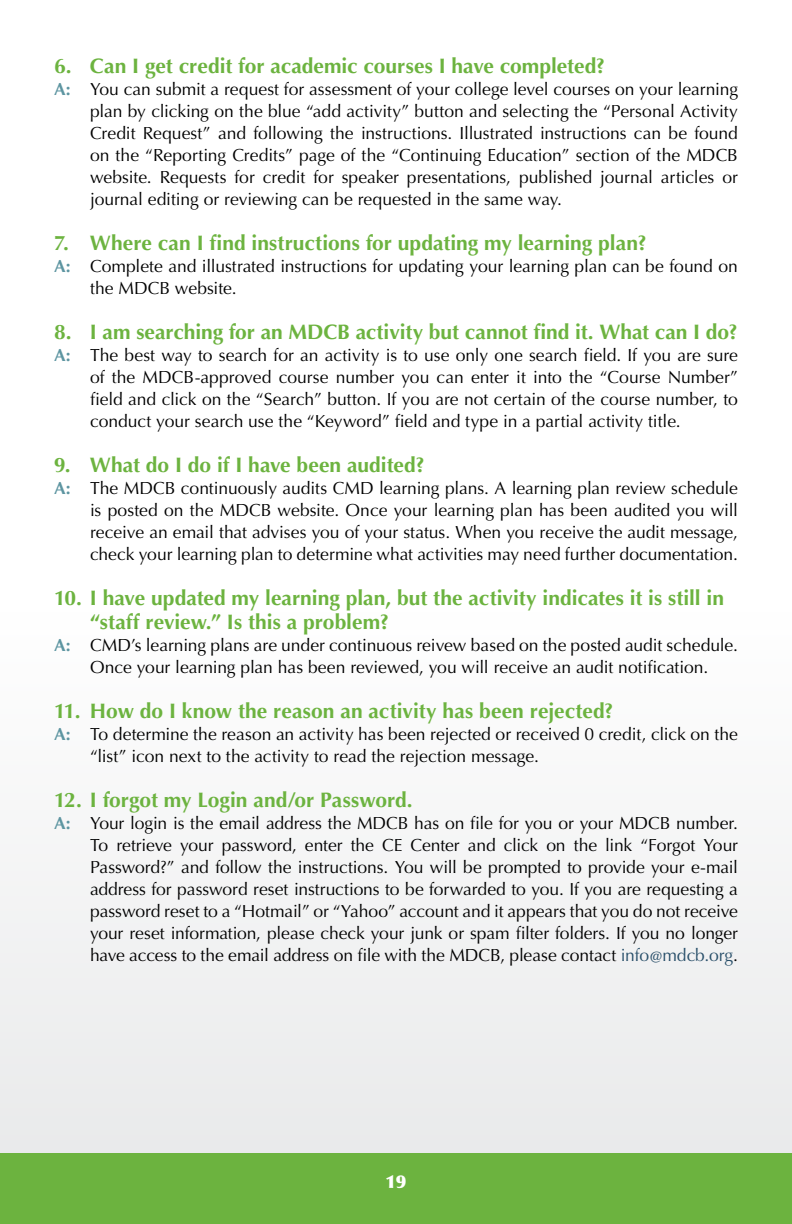
<style>
.page{position:relative;width:792px;height:1224px;background:#fff}
.page>*{position:absolute;margin:0;border:0;box-sizing:border-box;transform-origin:0 0}
.FAQ_Q{font:700 21px/24px "Optima";color:#6cb33f}
.t1{font:900 18px "Optima";color:#fff}
.FAQ_A{font:17.6px/22px "Optima";color:#000;text-align:justify}
.s1{font-weight:700;color:#5d95a1}
.s2{color:#29506a}
</style>
<div class="page">
<div style="left:0;top:612px;width:792px;height:612px;background:#f4f4f4"></div>
<div style="left:0;top:1153px;width:792px;height:71px;background:#6cb33f"></div>
<p class="FAQ_Q" style="left:54px;top:54px;width:553px">6. Can I get credit for academic courses I have completed?</p>
<p class="FAQ_A" style="left:90px;top:79px;width:650px;text-indent:-36px"><span class="s1">A:</span> You can submit a request for assessment of your college level courses on your learning plan by clicking on the blue “add activity” button and selecting the “Personal Activity Credit Request” and following the instructions. Illustrated instructions can be found on the “Reporting Credits” page of the “Continuing Education” section of the MDCB website. Requests for credit for speaker presentations, published journal articles or journal editing or reviewing can be requested in the same way.</p>
<p class="FAQ_Q" style="left:54px;top:231px;width:594px">7. Where can I find instructions for updating my learning plan?</p>
<p class="FAQ_A" style="left:90px;top:256px;width:649px;text-indent:-36px"><span class="s1">A:</span> Complete and illustrated instructions for updating your learning plan can be found on the MDCB website.</p>
<p class="FAQ_Q" style="left:54px;top:320px;width:685px">8. I am searching for an MDCB activity but cannot find it. What can I do?</p>
<p class="FAQ_A" style="left:90px;top:345px;width:650px;text-indent:-36px"><span class="s1">A:</span> The best way to search for an activity is to use only one search field. If you are sure of the MDCB-approved course number you can enter it into the “Course Number” field and click on the “Search” button. If you are not certain of the course number, to conduct your search use the “Keyword” field and type in a partial activity title.</p>
<p class="FAQ_Q" style="left:54px;top:453px;width:372px">9. What do I do if I have been audited?</p>
<p class="FAQ_A" style="left:90px;top:478px;width:650px;text-indent:-36px"><span class="s1">A:</span> The MDCB continuously audits CMD learning plans. A learning plan review schedule is posted on the MDCB website. Once your learning plan has been audited you will receive an email that advises you of your status. When you receive the audit message, check your learning plan to determine what activities may need further documentation.</p>
<p class="FAQ_Q" style="left:90px;top:586px;width:636px;text-indent:-36px">10. I have updated my learning plan, but the activity indicates it is still in “staff review.” Is this a problem?</p>
<p class="FAQ_A" style="left:54px;top:635px;width:686px;text-align:center"><span class="s1">A:</span> CMD’s learning plans are under continuous reivew based on the posted audit schedule.<br>Once your learning plan has been reviewed, you will receive an audit notification.</p>
<p class="FAQ_Q" style="left:54px;top:699px;width:561px">11. How do I know the reason an activity has been rejected?</p>
<p class="FAQ_A" style="left:90px;top:724px;width:649px;text-indent:-36px"><span class="s1">A:</span> To determine the reason an activity has been rejected or received 0 credit, click on the “list” icon next to the activity to read the rejection message.</p>
<p class="FAQ_Q" style="left:54px;top:788px;width:360px">12. I forgot my Login and/or Password.</p>
<p class="FAQ_A" style="left:90px;top:813px;width:650px;text-indent:-36px"><span class="s1">A:</span> Your login is the email address the MDCB has on file for you or your MDCB number.<br>To retrieve your password, enter the CE Center and click on the link “Forgot Your Password?” and follow the instructions. You will be prompted to provide your e-mail address for password reset instructions to be forwarded to you. If you are requesting a password reset to a “Hotmail” or “Yahoo” account and it appears that you do not receive your reset information, please check your junk or spam filter folders. If you no longer have access to the email address on file with the MDCB, please contact <span class="s2">info@mdcb.org</span>.</p>
<p class="t1" style="left:386px;top:1171px;width:22px">19</p>
</div>
